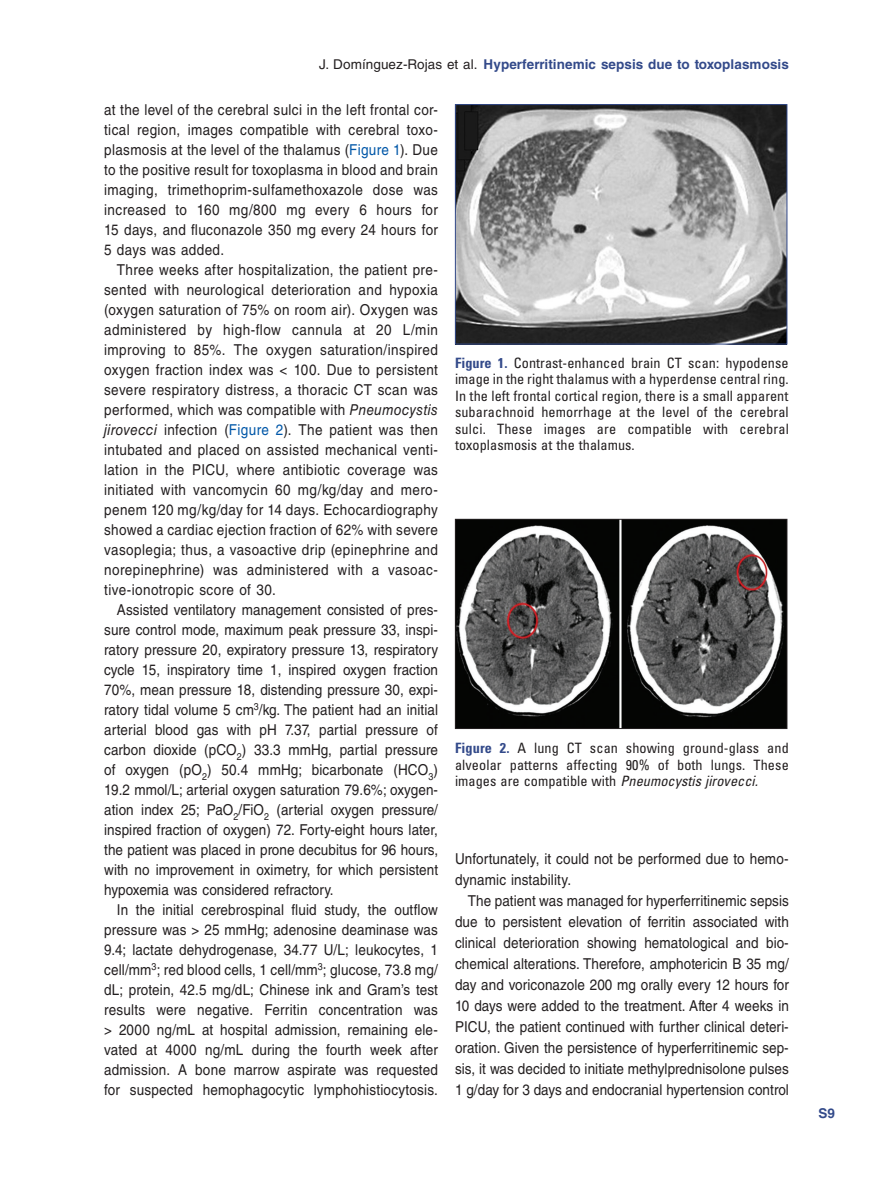
<style>
.page{position:relative;width:893px;height:1191px;background:#fff}
.page>*{position:absolute;margin:0;border:0;box-sizing:border-box;transform-origin:0 0}
.TX{font:15px/20px "Helvetica LT Std";letter-spacing:.01em;color:#231f20;text-align:justify;scale:.9 1}
.FGC{font:condensed 14.25px/16.5px "Univers LT Std";letter-spacing:.005em;color:#231f20;text-align:justify}
.t1{font:700 13.5px "Helvetica LT Std";letter-spacing:.005em;color:#334a8a}
.s1{font-weight:400;color:#231f20}
.s2{color:#0157a8}
.s3{font-style:italic}
.s4{font-weight:700;color:#334a8a}
</style>
<div class="page">
<img style="left:457px;top:106px;width:328px;height:236px">
<div style="left:455px;top:104px;width:332px;height:240px;border:1px solid #334a8a"></div>
<img style="left:457px;top:521px;width:328px;height:206px">
<div style="left:455px;top:519px;width:332px;height:210px;border:1px solid #231f20"></div>
<p class="t1" style="left:319px;top:56px;width:471px"><span class="s1">J. Domínguez-Rojas et al.</span> Hyperferritinemic sepsis due to toxoplasmosis</p>
<p class="TX" style="left:104px;top:100px;width:372px">at the level of the cerebral sulci in the left frontal cor&shy;tical region, images compatible with cerebral toxo&shy;plasmosis at the level of the thalamus (<span class="s2">Figure 1</span>). Due to the positive result for toxoplasma in blood and brain imaging, trimethoprim-sulfamethoxazole dose was increased to 160 mg/800 mg every 6 hours for 15 days, and fluconazole 350 mg every 24 hours for 5 days was added.</p>
<p class="TX" style="left:104px;top:260px;width:372px;text-indent:13px">Three weeks after hospitalization, the patient pre&shy;sented with neurological deterioration and hypoxia (oxygen saturation of 75% on room air). Oxygen was administered by high-flow cannula at 20 L/min improving to 85%. The oxygen saturation/inspired oxygen fraction index was &lt; 100. Due to persistent severe respiratory distress, a thoracic CT scan was performed, which was compatible with <span class="s3">Pneumocystis jirovecci</span> infection (<span class="s2">Figure 2</span>). The patient was then intubated and placed on assisted mechanical venti&shy;lation in the PICU, where antibiotic coverage was initiated with vancomycin 60 mg/kg/day and mero&shy;penem 120 mg/kg/day for 14 days. Echocardiography showed a cardiac ejection fraction of 62% with severe vasoplegia; thus, a vasoactive drip (epinephrine and norepinephrine) was administered with a vasoac&shy;tive-ionotropic score of 30.</p>
<p class="TX" style="left:104px;top:600px;width:373px;text-indent:13px">Assisted ventilatory management consisted of pres&shy;sure control mode, maximum peak pressure 33, inspi&shy;ratory pressure 20, expiratory pressure 13, respiratory cycle 15, inspiratory time 1, inspired oxygen fraction 70%, mean pressure 18, distending pressure 30, expi&shy;ratory tidal volume 5 cm<sup>3</sup>/kg. The patient had an initial arterial blood gas with pH 7.37, partial pressure of carbon dioxide (pCO<sub>2</sub>) 33.3 mmHg, partial pressure of oxygen (pO<sub>2</sub>) 50.4 mmHg; bicarbonate (HCO<sub>3</sub>)<br>19.2 mmol/L; arterial oxygen saturation 79.6%; oxygen&shy;ation index 25; PaO<sub>2</sub>/FiO<sub>2</sub> (arterial oxygen pressure/ inspired fraction of oxygen) 72. Forty-eight hours later, the patient was placed in prone decubitus for 96 hours, with no improvement in oximetry, for which persistent hypoxemia was considered refractory.</p>
<p class="TX" style="left:104px;top:900px;width:372px;text-indent:13px">In the initial cerebrospinal fluid study, the outflow pressure was &gt; 25 mmHg; adenosine deaminase was 9.4; lactate dehydrogenase, 34.77 U/L; leukocytes, 1 cell/mm<sup>3</sup>; red blood cells, 1 cell/mm<sup>3</sup>; glucose, 73.8 mg/ dL; protein, 42.5 mg/dL; Chinese ink and Gram’s test results were negative. Ferritin concentration was &gt; 2000 ng/mL at hospital admission, remaining ele&shy;vated at 4000 ng/mL during the fourth week after admission. A bone marrow aspirate was requested for suspected hemophagocytic lymphohistiocytosis.</p>
<p class="FGC" style="left:455px;top:354px;width:335px"><span class="s4">Figure 1.</span> Contrast-enhanced brain CT scan: hypodense image in the right thalamus with a hyperdense central ring.<br>In the left frontal cortical region, there is a small apparent subarachnoid hemorrhage at the level of the cerebral sulci. These images are compatible with cerebral toxoplasmosis at the thalamus.</p>
<p class="FGC" style="left:455px;top:740px;width:335px"><span class="s4">Figure 2.</span> A lung CT scan showing ground-glass and alveolar patterns affecting 90% of both lungs. These images are compatible with <span class="s3">Pneumocystis jirovecci.</span></p>
<p class="TX" style="left:455px;top:847px;width:372px;line-height:21px">Unfortunately, it could not be performed due to hemo&shy;dynamic instability.</p>
<p class="TX" style="left:455px;top:890px;width:373px;line-height:21px;text-indent:13px">The patient was managed for hyperferritinemic sepsis due to persistent elevation of ferritin associated with clinical deterioration showing hematological and bio&shy;chemical alterations. Therefore, amphotericin B 35 mg/ day and voriconazole 200 mg orally every 12 hours for 10 days were added to the treatment. After 4 weeks in PICU, the patient continued with further clinical deteri&shy;oration. Given the persistence of hyperferritinemic sep&shy;sis, it was decided to initiate methylprednisolone pulses 1 g/day for 3 days and endocranial hypertension control</p>
<p class="t1" style="left:819px;top:1104px;width:18px">S9</p>
</div>
